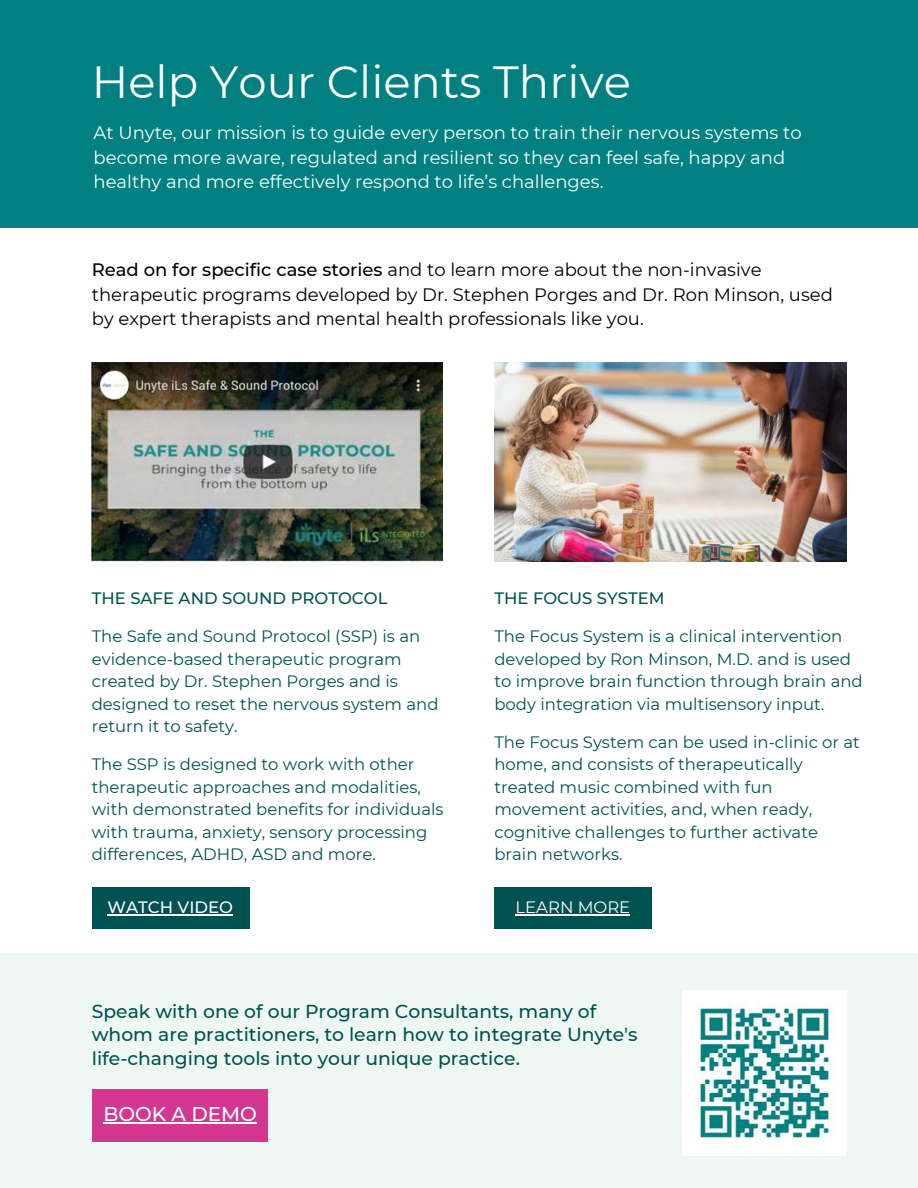
<style>
.page{position:relative;width:918px;height:1188px;background:#fff}
.page>*{position:absolute;margin:0;border:0;box-sizing:border-box;transform-origin:0 0}
.t1{font:45px "Montserrat";color:#fff}
.t2{font:500 19.95px "Montserrat";color:#fff}
.t3{font:500 18.75px/23.7px "Montserrat";color:#005252}
.t4{font:18px/24.8px "Montserrat";color:#000}
.t5{font:18px/24.8px "Montserrat";color:#fff}
.t6{font:16.5px/22.5px "Montserrat";color:#005252}
.t7{font:500 16.5px "Montserrat";color:#005252}
.t8{font:500 16.5px "Montserrat";color:#fff}
.t9{font:16.5px "Montserrat";color:#fff}
.s1{font-weight:500}
</style>
<div class="page">
<div style="left:0;top:954px;width:918px;height:234px;background:#eef7f3"></div>
<img style="left:92px;top:362px;width:351px;height:199px">
<div style="left:92px;top:887px;width:157px;height:41px;background:#005252"></div>
<hr style="left:108px;top:914px;width:125px;height:2px;background:#fff">
<div style="left:92px;top:1089px;width:175px;height:53px;background:#d43790"></div>
<hr style="left:103px;top:1123px;width:154px;height:1px;background:#fff">
<img style="left:494px;top:362px;width:352px;height:199px">
<img style="left:683px;top:991px;width:164px;height:164px">
<div style="left:0;top:0;width:918px;height:228px;background:#008080"></div>
<div style="left:494px;top:887px;width:158px;height:41px;background:#005252"></div>
<hr style="left:516px;top:914px;width:114px;height:2px;background:#fff">
<h1 class="t1" style="left:92px;top:54px;width:541px">Help Your Clients Thrive</h1>
<p class="t5" style="left:94px;top:120px;width:710px">At Unyte, our mission is to guide every person to train their nervous systems to become more aware, regulated and resilient so they can feel safe, happy and healthy and more effectively respond to life’s challenges.</p>
<p class="t4" style="left:92px;top:257px;width:743px"><span class="s1">Read on for specific case stories</span> and to learn more about the non-invasive therapeutic programs developed by Dr. Stephen Porges and Dr. Ron Minson, used by expert therapists and mental health professionals like you.</p>
<p class="t7" style="left:92px;top:588px;width:297px">THE SAFE AND SOUND PROTOCOL</p>
<p class="t6" style="left:92px;top:625px;width:348px">The Safe and Sound Protocol (SSP) is an evidence-based therapeutic program created by Dr. Stephen Porges and is designed to reset the nervous system and return it to safety.</p>
<p class="t6" style="left:92px;top:753px;width:353px">The SSP is designed to work with other therapeutic approaches and modalities, with demonstrated benefits for individuals with trauma, anxiety, sensory processing differences, ADHD, ASD and more.</p>
<p class="t8" style="left:108px;top:897px;width:127px">WATCH VIDEO</p>
<p class="t7" style="left:494px;top:588px;width:172px">THE FOCUS SYSTEM</p>
<p class="t6" style="left:494px;top:625px;width:370px">The Focus System is a clinical intervention developed by Ron Minson, M.D. and is used to improve brain function through brain and body integration via multisensory input.</p>
<p class="t6" style="left:494px;top:731px;width:367px">The Focus System can be used in-clinic or at home, and consists of therapeutically treated music combined with fun movement activities, and, when ready, cognitive challenges to further activate brain networks.</p>
<p class="t9" style="left:516px;top:897px;width:116px">LEARN MORE</p>
<p class="t3" style="left:92px;top:999px;width:547px">Speak with one of our Program Consultants, many of whom are practitioners, to learn how to integrate Unyte's life-changing tools into your unique practice.</p>
<p class="t2" style="left:103px;top:1102px;width:155px">BOOK A DEMO</p>
</div>
